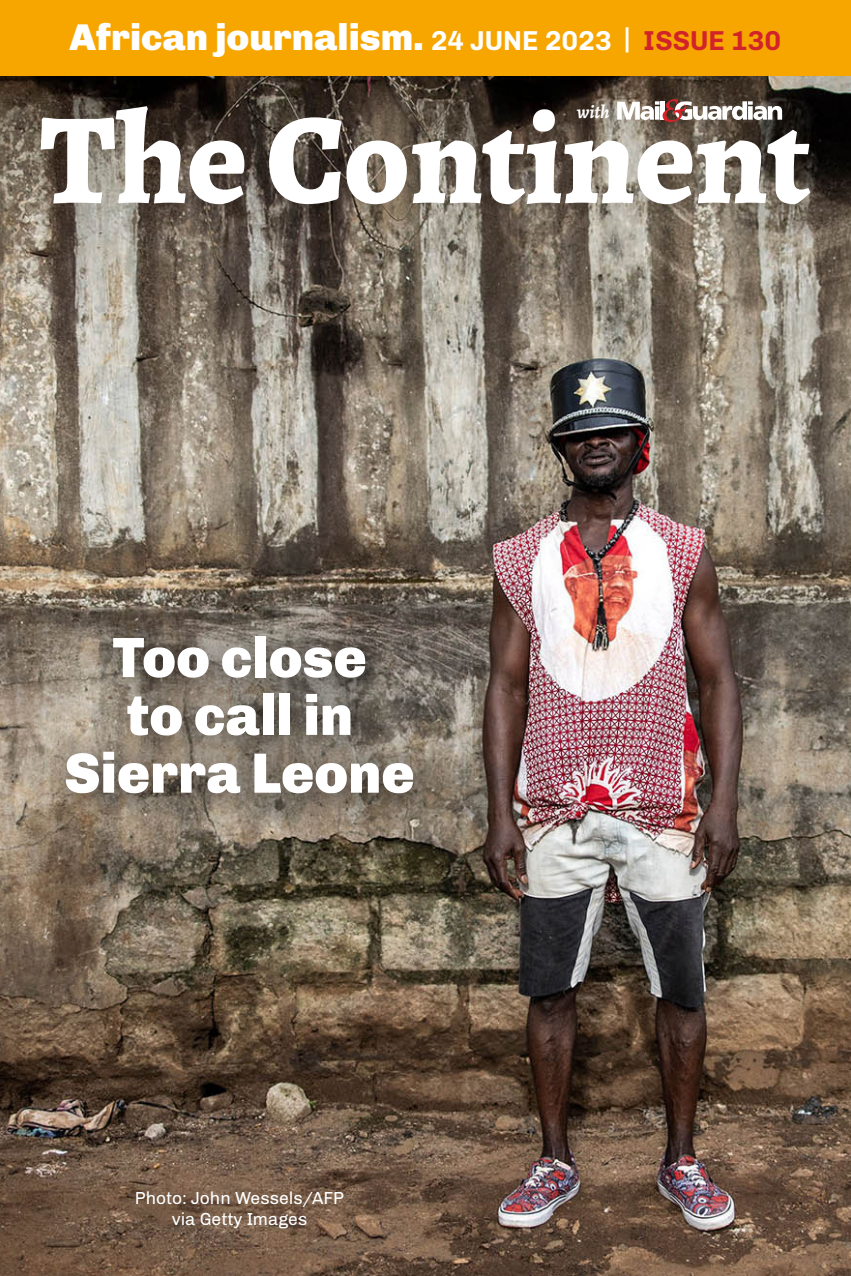
<style>
.page{position:relative;width:851px;height:1276px;background:#fff}
.page>*{position:absolute;margin:0;border:0;box-sizing:border-box;transform-origin:0 0}
.t1{font:900 57px/57.8px "Chivo";color:#fff;text-align:center}
.t2{font:900 37.25px "Chivo";color:#fff}
.t3{font:700 27.5px "Chivo";color:#fff}
.t4{font:italic 700 18.5px "Alegreya";color:#fff}
.t5{font:17.5px/21px "Chivo";color:#fff;text-align:center}
.s1{color:#d2232a}
</style>
<div class="page">
<img style="left:0;top:75px;width:850px;height:1201px">
<div style="left:0;top:0;width:850px;height:75px;background:#f7a600"></div>
<svg style="left:617px;top:99px;width:165px;height:7px"></svg>
<svg style="left:41px;top:106px;width:769px;height:98px"></svg>
<div style="left:39px;top:609px;width:412px;height:222px;background:#000;opacity:.75"></div>
<p class="t2" style="left:70px;top:15px;width:356px">African journalism.</p>
<p class="t3" style="left:431px;top:24px;width:352px">24 JUNE 2023 | <span class="s1">ISSUE 130</span></p>
<p class="t4" style="left:576px;top:98px;width:34px">with</p>
<p class="t1" style="left:112px;top:628px;width:256px">Too close</p>
<p class="t1" style="left:64px;top:686px;width:351px">to call in<br>Sierra Leone</p>
<p class="t5" style="left:135px;top:1187px;width:211px">Photo: John Wessels/AFP via Getty Images</p>
</div>
